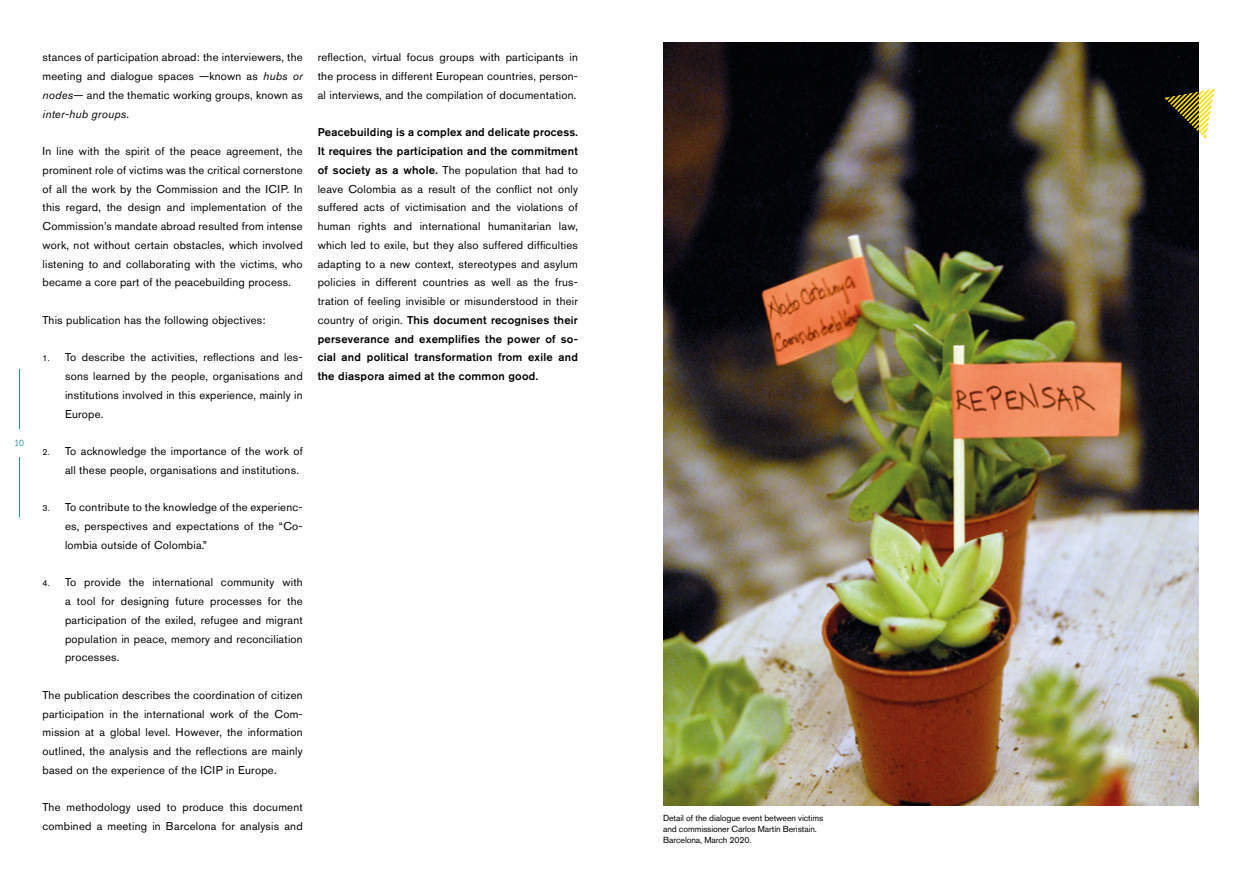
<style>
.page{position:relative;width:1241px;height:886px;background:#fff}
.page>*{position:absolute;margin:0;border:0;box-sizing:border-box;transform-origin:0 0}
.t1{font:11.25px/18.8px "Akzidenz Grotesk Pro";letter-spacing:.02em;color:#000;text-align:justify}
.t2{font:8.75px/11.2px "Akzidenz Grotesk Pro";letter-spacing:-.01em;color:#000}
.t3{font:8.75px "Museo Sans 300";color:#1e8f92}
.s1{font-style:italic}
.s2{font-size:8.75px}
.s3{font-weight:500}
</style>
<div class="page">
<hr style="left:19px;top:369px;width:1px;height:60px;background:#1e8f92">
<hr style="left:19px;top:457px;width:1px;height:60px;background:#1e8f92">
<img style="left:663px;top:43px;width:535px;height:762px">
<svg style="left:1164px;top:89px;width:50px;height:50px;background:#736b35"></svg>
<p class="t3" style="left:15px;top:438px;width:11px">10</p>
<p class="t1" style="left:43px;top:48px;width:262px">stances of participation abroad: the interviewers, the meeting and dialogue spaces —known as <span class="s1">hubs or nodes</span>— and the thematic working groups, known as <span class="s1">inter-hub groups</span>.</p>
<p class="t1" style="left:43px;top:142px;width:262px">In line with the spirit of the peace agreement, the prominent role of victims was the critical cornerstone of all the work by the Commission and the ICIP. In this regard, the design and implementation of the Commission’s mandate abroad resulted from intense work, not without certain obstacles, which involved listening to and collaborating with the victims, who became a core part of the peacebuilding process.</p>
<p class="t1" style="left:43px;top:310px;width:224px">This publication has the following objectives:</p>
<p class="t1" style="left:65px;top:348px;width:239px;text-indent:-22px"><span class="s2">1.</span> To describe the activities, reflections and les&shy;sons learned by the people, organisations and institutions involved in this experience, mainly in Europe.</p>
<p class="t1" style="left:65px;top:442px;width:239px;text-indent:-22px"><span class="s2">2.</span> To acknowledge the importance of the work of all these people, organisations and institutions.</p>
<p class="t1" style="left:65px;top:498px;width:239px;text-indent:-22px"><span class="s2">3.</span> To contribute to the knowledge of the experienc&shy;es, perspectives and expectations of the “Co&shy;lombia outside of Colombia.”</p>
<p class="t1" style="left:65px;top:573px;width:239px;text-indent:-22px"><span class="s2">4.</span> To provide the international community with a tool for designing future processes for the participation of the exiled, refugee and migrant population in peace, memory and reconciliation processes.</p>
<p class="t1" style="left:43px;top:685px;width:262px">The publication describes the coordination of citizen participation in the international work of the Com&shy;mission at a global level. However, the information outlined, the analysis and the reflections are mainly based on the experience of the ICIP in Europe.</p>
<p class="t1" style="left:43px;top:798px;width:262px">The methodology used to produce this document combined a meeting in Barcelona for analysis and</p>
<p class="t1" style="left:318px;top:48px;width:262px">reflection, virtual focus groups with participants in the process in different European countries, person&shy;al interviews, and the compilation of documentation.</p>
<p class="t1" style="left:318px;top:123px;width:262px"><span class="s3">Peacebuilding is a complex and delicate process.<br>It requires the participation and the commitment of society as a whole.</span> The population that had to leave Colombia as a result of the conflict not only suffered acts of victimisation and the violations of human rights and international humanitarian law, which led to exile, but they also suffered difficulties adapting to a new context, stereotypes and asylum policies in different countries as well as the frus&shy;tration of feeling invisible or misunderstood in their country of origin. <span class="s3">This document recognises their perseverance and exemplifies the power of so&shy;cial and political transformation from exile and the diaspora aimed at the common good.</span></p>
<p class="t2" style="left:663px;top:812px;width:162px">Detail of the dialogue event between victims and commissioner Carlos Martín Beristain.<br>Barcelona, March 2020.</p>
</div>
